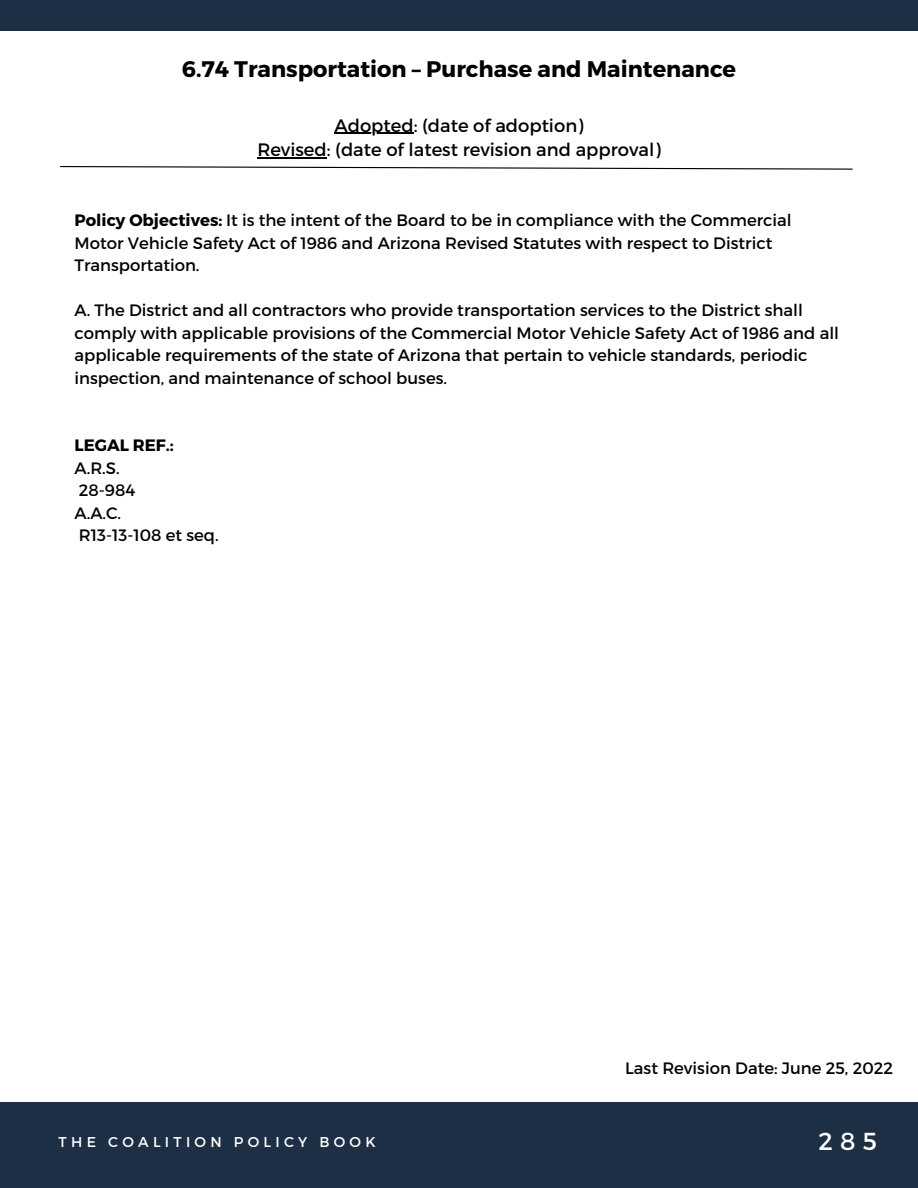
<style>
.page{position:relative;width:918px;height:1188px;background:#fff}
.page>*{position:absolute;margin:0;border:0;box-sizing:border-box;transform-origin:0 0}
.t1{font:24.6px "Montserrat";color:#fff}
.t2{font:700 22.5px "Montserrat";color:#000}
.t3{font:18px/24.8px "Montserrat";color:#000;text-align:center}
.t4{font:16.5px/22.5px "Montserrat";color:#000}
.t5{font:700 16.5px "Montserrat";color:#000}
.t6{font:14.25px "Montserrat";letter-spacing:.3em;color:#fff}
.s1{font-weight:700}
</style>
<div class="page">
<div style="left:0;top:1102px;width:918px;height:86px;background:#1d2f45"></div>
<div style="left:0;top:0;width:918px;height:31px;background:#1d2f45"></div>
<hr style="left:334px;top:133px;width:80px;height:1px;background:#000">
<hr style="left:257px;top:158px;width:70px;height:1px;background:#000">
<svg style="left:59px;top:166px;width:794px;height:4px"></svg>
<h2 class="t2" style="left:182px;top:54px;width:556px">6.74 Transportation – Purchase and Maintenance</h2>
<p class="t3" style="left:257px;top:112px;width:405px">Adopted: (date of adoption)<br>Revised: (date of latest revision and approval)</p>
<p class="t4" style="left:75px;top:208px;width:719px"><span class="s1">Policy Objectives:</span> It is the intent of the Board to be in compliance with the Commercial<br>Motor Vehicle Safety Act of 1986 and Arizona Revised Statutes with respect to District<br>Transportation.</p>
<p class="t4" style="left:75px;top:298px;width:766px">A. The District and all contractors who provide transportation services to the District shall comply with applicable provisions of the Commercial Motor Vehicle Safety Act of 1986 and all applicable requirements of the state of Arizona that pertain to vehicle standards, periodic inspection, and maintenance of school buses.</p>
<p class="t5" style="left:75px;top:435px;width:101px">LEGAL REF.:</p>
<p class="t4" style="left:75px;top:456px;width:146px">A.R.S.<br>28-984<br>A.A.C.<br>R13-13-108 et seq.</p>
<p class="t6" style="left:59px;top:1132px;width:319px">THE COALITION POLICY BOOK</p>
<p class="t4" style="left:625px;top:1057px;width:270px">Last Revision Date: June 25, 2022</p>
<h1 class="t1" style="left:818px;top:1126px;width:60px">285</h1>
</div>
